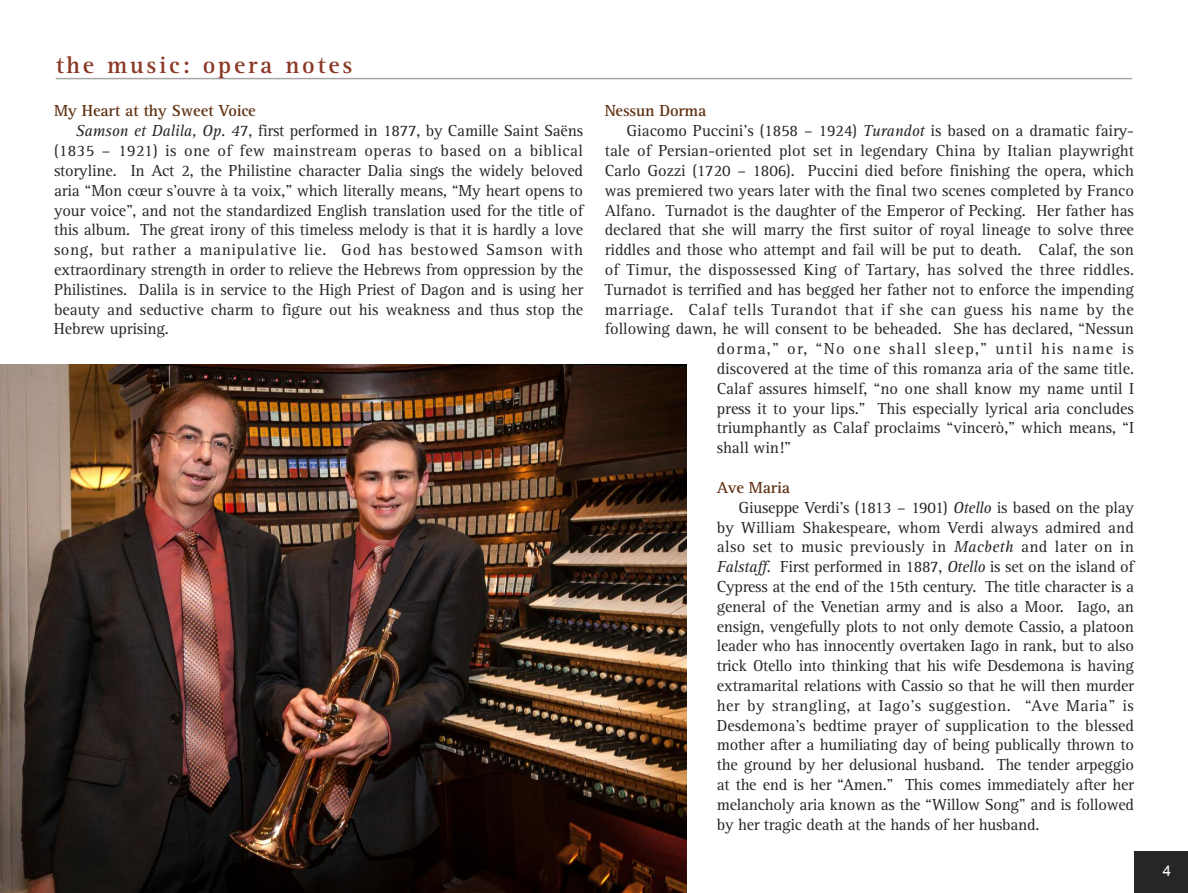
<style>
.page{position:relative;width:1188px;height:893px;background:#fff}
.page>*{position:absolute;margin:0;border:0;box-sizing:border-box;transform-origin:0 0}
.t1{font:700 24.3px "Rotis Serif";letter-spacing:.11em;color:#8a3724}
.t2{font:16.5px "Rotis Serif";letter-spacing:-.005em;color:#272627}
.t3{font:16.5px "Rotis Serif";letter-spacing:.025em;color:#272627}
.t4{font:16.5px "Rotis Serif";letter-spacing:.03em;color:#272627}
.t5{font:16.5px "Rotis Serif";letter-spacing:.035em;color:#272627}
.t6{font:16.5px "Rotis Serif";letter-spacing:.02em;color:#272627}
.t7{font:16.5px "Rotis Serif";letter-spacing:.07em;color:#272627}
.t8{font:700 16.5px "Rotis Serif";letter-spacing:-.01em;color:#613213}
.t9{font:15px "Arial";color:#fff}
.s1{font-style:italic}
</style>
<div class="page">
<div style="left:1134px;top:851px;width:54px;height:42px;background:#272627"></div>
<hr style="left:56px;top:78px;width:1076px;height:1px;background:#a9a8a9">
<img style="left:0;top:364px;width:687px;height:529px">
<h1 class="t1" style="left:56px;top:56px;width:298px">the music: opera notes</h1>
<p class="t8" style="left:54px;top:105px;width:203px">My Heart at thy Sweet Voice</p>
<p class="t2" style="left:76px;top:125px;width:509px"><span class="s1">Samson et Dalila, Op. 4</span>7, first performed in 1877, by Camille Saint Saëns</p>
<p class="t3" style="left:54px;top:145px;width:531px">(1835 – 1921) is one of few mainstream operas to based on a biblical</p>
<p class="t2" style="left:54px;top:165px;width:531px">storyline. In Act 2, the Philistine character Dalia sings the widely beloved</p>
<p class="t2" style="left:54px;top:185px;width:531px">aria “Mon cœur s’ouvre à ta voix,” which literally means, “My heart opens to</p>
<p class="t2" style="left:54px;top:204px;width:531px">your voice”, and not the standardized English translation used for the title of</p>
<p class="t2" style="left:54px;top:224px;width:531px">this album. The great irony of this timeless melody is that it is hardly a love</p>
<p class="t5" style="left:54px;top:244px;width:531px">song, but rather a manipulative lie. God has bestowed Samson with</p>
<p class="t2" style="left:54px;top:264px;width:531px">extraordinary strength in order to relieve the Hebrews from oppression by the</p>
<p class="t2" style="left:54px;top:284px;width:531px">Philistines. Dalila is in service to the High Priest of Dagon and is using her</p>
<p class="t2" style="left:54px;top:303px;width:531px">beauty and seductive charm to figure out his weakness and thus stop the</p>
<p class="t2" style="left:54px;top:323px;width:116px">Hebrew uprising.</p>
<p class="t8" style="left:605px;top:105px;width:103px">Nessun Dorma</p>
<p class="t2" style="left:626px;top:125px;width:509px">Giacomo Puccini’s (1858 – 1924) <span class="s1">Turandot</span> is based on a dramatic fairy-</p>
<p class="t2" style="left:605px;top:145px;width:531px">tale of Persian-oriented plot set in legendary China by Italian playwright</p>
<p class="t2" style="left:605px;top:165px;width:531px">Carlo Gozzi (1720 – 1806). Puccini died before finishing the opera, which</p>
<p class="t2" style="left:605px;top:185px;width:531px">was premiered two years later with the final two scenes completed by Franco</p>
<p class="t2" style="left:605px;top:204px;width:531px">Alfano. Turnadot is the daughter of the Emperor of Pecking. Her father has</p>
<p class="t2" style="left:605px;top:224px;width:531px">declared that she will marry the first suitor of royal lineage to solve three</p>
<p class="t2" style="left:605px;top:244px;width:531px">riddles and those who attempt and fail will be put to death. Calaf, the son</p>
<p class="t2" style="left:605px;top:264px;width:531px">of Timur, the dispossessed King of Tartary, has solved the three riddles.</p>
<p class="t2" style="left:605px;top:284px;width:531px">Turnadot is terrified and has begged her father not to enforce the impending</p>
<p class="t4" style="left:605px;top:303px;width:531px">marriage. Calaf tells Turandot that if she can guess his name by the</p>
<p class="t2" style="left:605px;top:323px;width:531px">following dawn, he will consent to be beheaded. She has declared, “Nessun</p>
<p class="t7" style="left:717px;top:343px;width:419px">dorma,” or, “No one shall sleep,” until his name is</p>
<p class="t2" style="left:717px;top:363px;width:419px">discovered at the time of this romanza aria of the same title.</p>
<p class="t2" style="left:717px;top:383px;width:419px">Calaf assures himself, “no one shall know my name until I</p>
<p class="t2" style="left:717px;top:402px;width:419px">press it to your lips.” This especially lyrical aria concludes</p>
<p class="t2" style="left:717px;top:422px;width:419px">triumphantly as Calaf proclaims “vincerò,” which means, “I</p>
<p class="t2" style="left:717px;top:442px;width:76px">shall win!”</p>
<p class="t8" style="left:717px;top:482px;width:75px">Ave Maria</p>
<p class="t2" style="left:738px;top:501px;width:397px">Giuseppe Verdi’s (1813 – 1901) <span class="s1">Otello</span> is based on the play</p>
<p class="t2" style="left:717px;top:521px;width:419px">by William Shakespeare, whom Verdi always admired and</p>
<p class="t6" style="left:717px;top:541px;width:419px">also set to music previously in <span class="s1">Macbeth</span> and later on in</p>
<p class="t2" style="left:717px;top:561px;width:419px"><span class="s1">Falstaff</span>. First performed in 1887, <span class="s1">Otello</span> is set on the island of</p>
<p class="t2" style="left:717px;top:581px;width:419px">Cypress at the end of the 15th century. The title character is a</p>
<p class="t2" style="left:717px;top:600px;width:419px">general of the Venetian army and is also a Moor. Iago, an</p>
<p class="t2" style="left:717px;top:620px;width:419px">ensign, vengefully plots to not only demote Cassio, a platoon</p>
<p class="t2" style="left:717px;top:640px;width:419px">leader who has innocently overtaken Iago in rank, but to also</p>
<p class="t2" style="left:717px;top:660px;width:419px">trick Otello into thinking that his wife Desdemona is having</p>
<p class="t2" style="left:717px;top:680px;width:419px">extramarital relations with Cassio so that he will then murder</p>
<p class="t3" style="left:717px;top:699px;width:419px">her by strangling, at Iago’s suggestion. “Ave Maria” is</p>
<p class="t2" style="left:717px;top:719px;width:419px">Desdemona’s bedtime prayer of supplication to the blessed</p>
<p class="t2" style="left:717px;top:739px;width:419px">mother after a humiliating day of being publically thrown to</p>
<p class="t2" style="left:717px;top:759px;width:419px">the ground by her delusional husband. The tender arpeggio</p>
<p class="t2" style="left:717px;top:779px;width:419px">at the end is her “Amen.” This comes immediately after her</p>
<p class="t2" style="left:717px;top:798px;width:419px">melancholy aria known as the “Willow Song” and is followed</p>
<p class="t2" style="left:717px;top:818px;width:324px">by her tragic death at the hands of her husband.</p>
<p class="t9" style="left:1163px;top:862px;width:10px">4</p>
</div>
